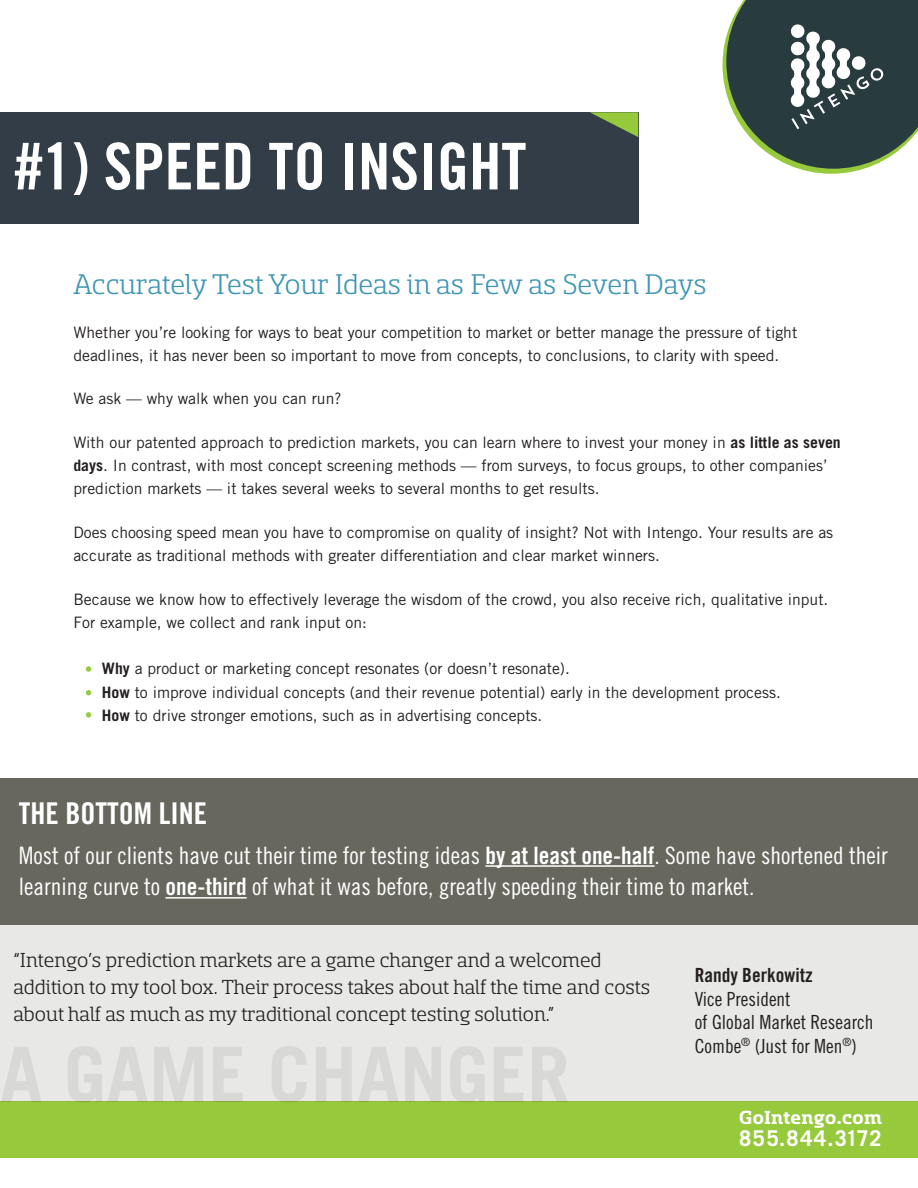
<style>
.page{position:relative;width:918px;height:1188px;background:#fff}
.page>*{position:absolute;margin:0;border:0;box-sizing:border-box;transform-origin:0 0}
.t1{font:64.5px "Trade Gothic Bold Cond Twenty";color:#fff}
.t2{font:31.5px "Sancoale Slab Norm";color:#3f96b4}
.t3{font:30px "Trade Gothic Bold Cond Twenty";color:#fff}
.t4{font:24px/31.8px "Trade Gothic Cond Eighteen";color:#fff}
.t5{font:22.5px/27px "Sancoale Slab Norm";color:#231f20}
.t6{font:700 21.75px "Trade Gothic";letter-spacing:.08em;color:#fff}
.t7{font:700 21px "Sancoale Slab Norm";letter-spacing:.02em;color:#fff}
.t8{font:19.5px/23.4px "Trade Gothic Cond Eighteen";color:#231f20}
.t9{font:19.5px "Trade Gothic Bold Cond Twenty";color:#231f20}
.t10{font:15.75px/23.2px "Trade Gothic";color:#231f20}
.s1{font-weight:700}
.s2{font-family:"Trade Gothic Bold Cond Twenty"}
</style>
<div class="page">
<div style="left:0;top:1102px;width:918px;height:56px;background:#96c93c"></div>
<div style="left:0;top:924px;width:918px;height:178px;background:#e8e8e6"></div>
<svg style="left:723px;top:0;width:195px;height:174px"></svg>
<div style="left:0;top:112px;width:638px;height:112px;background:#323d47"></div>
<svg style="left:590px;top:112px;width:48px;height:25px"></svg>
<svg style="left:86px;top:666px;width:5px;height:6px"></svg>
<svg style="left:86px;top:690px;width:5px;height:5px"></svg>
<svg style="left:86px;top:712px;width:5px;height:6px"></svg>
<div style="left:0;top:778px;width:918px;height:147px;background:#67675d"></div>
<hr style="left:485px;top:865px;width:170px;height:2px;background:#fff">
<hr style="left:165px;top:897px;width:82px;height:2px;background:#fff">
<h1 class="t1" style="left:14px;top:127px;width:514px">#1) SPEED TO INSIGHT</h1>
<h2 class="t2" style="left:73px;top:269px;width:635px">Accurately Test Your Ideas in as Few as Seven Days</h2>
<p class="t10" style="left:73px;top:320px;width:725px">Whether you’re looking for ways to beat your competition to market or better manage the pressure of tight deadlines, it has never been so important to move from concepts, to conclusions, to clarity with speed.</p>
<p class="t10" style="left:73px;top:387px;width:270px">We ask — why walk when you can run?</p>
<p class="t10" style="left:73px;top:430px;width:769px">With our patented approach to prediction markets, you can learn where to invest your money in <span class="s1">as little as seven days</span>. In contrast, with most concept screening methods — from surveys, to focus groups, to other companies’ prediction markets — it takes several weeks to several months to get results.</p>
<p class="t10" style="left:73px;top:520px;width:761px">Does choosing speed mean you have to compromise on quality of insight? Not with Intengo. Your results are as accurate as traditional methods with greater differentiation and clear market winners.</p>
<p class="t10" style="left:73px;top:587px;width:756px">Because we know how to effectively leverage the wisdom of the crowd, you also receive rich, qualitative input.<br>For example, we collect and rank input on:</p>
<p class="t10" style="left:102px;top:657px;width:680px"><span class="s1">Why</span> a product or marketing concept resonates (or doesn’t resonate).<br><span class="s1">How</span> to improve individual concepts (and their revenue potential) early in the development process.<br><span class="s1">How</span> to drive stronger emotions, such as in advertising concepts.</p>
<h3 class="t3" style="left:19px;top:795px;width:190px">THE BOTTOM LINE</h3>
<h3 class="t4" style="left:19px;top:839px;width:871px">Most of our clients have cut their time for testing ideas <span class="s2">by at least one-half</span>. Some have shortened their learning curve to <span class="s2">one-third</span> of what it was before, greatly speeding their time to market.</h3>
<h3 class="t5" style="left:14px;top:947px;width:638px">“Intengo’s prediction markets are a game changer and a welcomed addition to my tool box. Their process takes about half the time and costs about half as much as my traditional concept testing solution.”</h3>
<p class="t9" style="left:695px;top:964px;width:120px">Randy Berkowitz</p>
<p class="t8" style="left:695px;top:987px;width:180px">Vice President<br>of Global Market Research<br>Combe<sup>®</sup> (Just for Men<sup>®</sup>)</p>
<h3 class="t7" style="left:739px;top:1107px;width:144px">GoIntengo.com</h3>
<h3 class="t6" style="left:739px;top:1125px;width:144px">855.844.3172</h3>
</div>
